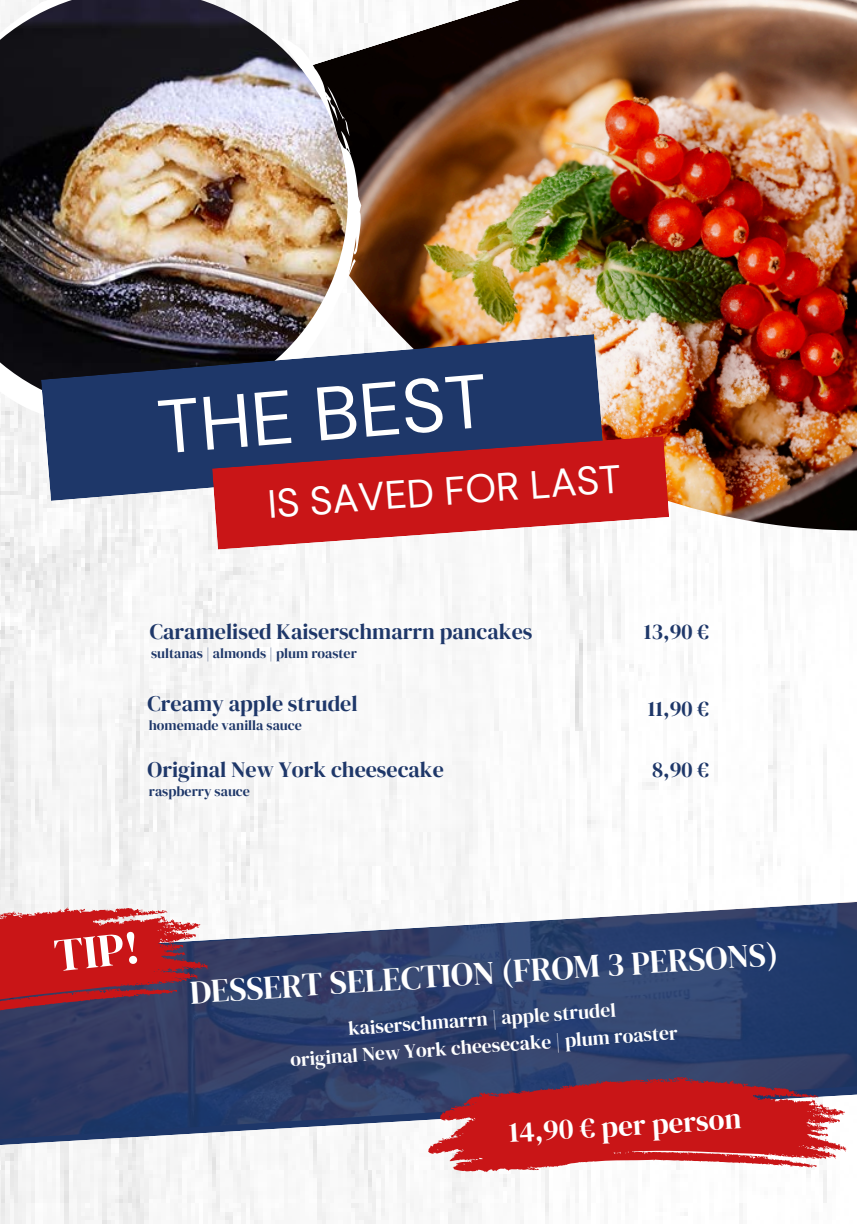
<style>
.page{position:relative;width:857px;height:1224px;background:#fff}
.page>*{position:absolute;margin:0;border:0;box-sizing:border-box;transform-origin:0 0}
.t1{font:75.6px "DM Sans";color:#fff}
.t2{font:46.8px "DM Serif Display";color:#fff}
.t3{font:39.2px "DM Sans";color:#fff}
.t4{font:32.8px "DM Serif Display";color:#fff}
.t5{font:29px "DM Serif Display";color:#fff}
.t6{font:22px "DM Serif Display";color:#1e3769}
.t7{font:19.6px "DM Serif Display";color:#fff}
.t8{font:14px "DM Serif Display";color:#1e3769}
</style>
<div class="page">
<img style="left:0;top:431px;width:827px;height:793px">
<img style="left:251px;top:0;width:605px;height:607px">
<svg style="left:0;top:0;width:361px;height:431px"></svg>
<svg style="left:348px;top:86px;width:1px;height:50px"></svg>
<img style="left:0;top:0;width:348px;height:412px">
<svg style="left:41px;top:334px;width:563px;height:167px;background:#2f4168"></svg>
<svg style="left:212px;top:436px;width:457px;height:114px;background:#b83c44"></svg>
<svg style="left:0;top:879px;width:847px;height:273px"></svg>
<img style="left:0;top:900px;width:856px;height:239px">
<svg style="left:428px;top:1077px;width:418px;height:95px;background:#bc4047"></svg>
<svg style="left:0;top:884px;width:212px;height:180px"></svg>
<h2 class="t1" style="left:153px;top:380px;width:332px;rotate:-5deg">THE BEST</h2>
<h4 class="t3" style="left:266px;top:479px;width:355px;rotate:-4deg">IS SAVED FOR LAST</h4>
<h6 class="t6" style="left:150px;top:616px;width:384px">Caramelised Kaiserschmarrn pancakes</h6>
<p class="t8" style="left:151px;top:644px;width:207px">sultanas | almonds | plum roaster</p>
<p class="t6" style="left:148px;top:688px;width:212px">Creamy apple strudel</p>
<p class="t8" style="left:149px;top:716px;width:154px">homemade vanilla sauce</p>
<p class="t6" style="left:148px;top:754px;width:298px">Original New York cheesecake</p>
<h6 class="t8" style="left:149px;top:782px;width:103px">raspberry sauce</h6>
<h6 class="t6" style="left:643px;top:616px;width:67px">13,90 €</h6>
<h6 class="t6" style="left:647px;top:693px;width:63px">11,90 €</h6>
<p class="t6" style="left:652px;top:754px;width:58px">8,90 €</p>
<h6 class="t2" style="left:51px;top:923px;width:87px;rotate:-6deg">TIP!</h6>
<h6 class="t4" style="left:188px;top:971px;width:590px;rotate:-4deg">DESSERT SELECTION (FROM 3 PERSONS)</h6>
<h1 class="t7" style="left:347px;top:1015px;width:269px;rotate:-4deg">kaiserschmarrn | apple strudel</h1>
<h3 class="t7" style="left:289px;top:1046px;width:389px;rotate:-4deg">original New York cheesecake | plum roaster</h3>
<p class="t5" style="left:508px;top:1111px;width:234px;rotate:-3deg">14,90 € per person</p>
</div>
